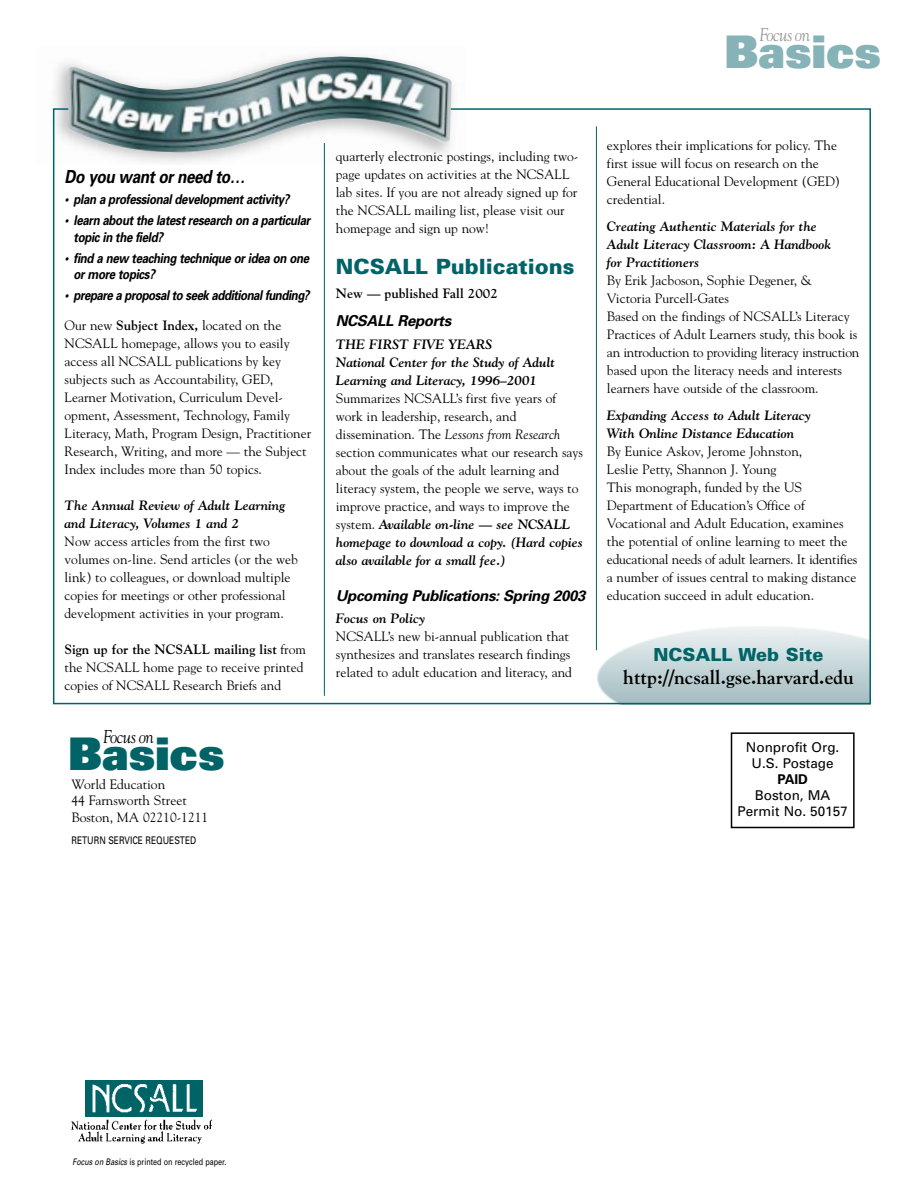
<style>
.page{position:relative;width:918px;height:1188px;background:#fff}
.page>*{position:absolute;margin:0;border:0;box-sizing:border-box;transform-origin:0 0}
.t1{font:900 45px "Univers";color:#86b3b7}
.t2{font:900 45px "Univers";color:#006467}
.t3{font:900 21px "Univers";color:#006467}
.t4{font:700 19.5px "Goudy";color:#000}
.t5{font:italic 18.3px "Goudy";letter-spacing:-.03em;color:#999;scale:.9 1}
.t6{font:italic 18.3px "Goudy";letter-spacing:-.03em;color:#000;scale:.9 1}
.t7{font:italic 700 18px "Univers";color:#000;scale:.85 1}
.t8{font:900 18px "Univers";color:#006467}
.t9{font:italic 700 15px "Univers";color:#000}
.t10{font:13.5px/18px "Goudy";color:#000}
.t11{font:italic 700 13.5px/18px "Goudy";color:#000}
.t12{font:italic 700 13.5px/16.5px "Univers";letter-spacing:-.03em;color:#000;scale:.85 1}
.t13{font:13.5px/16.2px "Univers";color:#000;text-align:center}
.t14{font:700 13.5px "Goudy";color:#000}
.t15{font:700 13.5px "Univers";color:#000}
.t16{font:10.5px "Univers";color:#000;scale:.8 1}
.t17{font:9px "Univers";color:#000;scale:.8 1}
.s1{font-weight:700}
.s2{font-style:italic}
.s3{font-weight:700;font-style:italic}
</style>
<div class="page">
<img style="left:595px;top:617px;width:273px;height:84px">
<hr style="left:324px;top:143px;width:1px;height:553px;background:#006467">
<hr style="left:596px;top:126px;width:1px;height:524px;background:#006467">
<img style="left:86px;top:1081px;width:117px;height:36px">
<img style="left:71px;top:1119px;width:142px;height:25px">
<div style="left:731px;top:732px;width:124px;height:96px;border:2px solid #000"></div>
<img style="left:68px;top:56px;width:384px;height:97px">
<h3 class="t5" style="left:759px;top:27px;width:58px">Focus on</h3>
<h1 class="t1" style="left:724px;top:35px;width:158px">Basics</h1>
<h3 class="t7" style="left:65px;top:170px;width:218px">Do you wantorneed to…</h3>
<p class="t12" style="left:65px;top:192px;width:269px">• plan a professionaldevelopmentactivity?</p>
<p class="t12" style="left:74px;top:213px;width:283px;text-indent:-9px">• learn aboutthe latestresearch on a particular topic in the field?</p>
<p class="t12" style="left:74px;top:251px;width:281px;text-indent:-9px">• find a new teaching technique oridea on one ormore topics?</p>
<p class="t12" style="left:65px;top:288px;width:293px">• prepare a proposalto seek additionalfunding?</p>
<p class="t10" style="left:65px;top:318px;width:248px">Our new <span class="s1">Subject Index,</span> located on the NCSALL homepage, allows you to easily access all NCSALL publications by key subjects such as Accountability, GED, Learner Motivation, Curriculum Devel&shy;opment, Assessment, Technology, Family Literacy, Math, Program Design, Practitioner Research, Writing, and more — the Subject Index includes more than 50 topics.</p>
<p class="t11" style="left:65px;top:498px;width:222px">The Annual Review of Adult Learning and Literacy, Volumes 1 and 2</p>
<p class="t10" style="left:65px;top:534px;width:235px">Now access articles from the first two volumes on-line. Send articles (or the web link) to colleagues, or download multiple copies for meetings or other professional development activities in your program.</p>
<p class="t10" style="left:65px;top:642px;width:243px"><span class="s1">Sign up for the NCSALL mailing list</span> from the NCSALL home page to receive printed copies of NCSALL Research Briefs and</p>
<h3 class="t6" style="left:103px;top:729px;width:58px">Focus on</h3>
<h1 class="t2" style="left:68px;top:738px;width:158px">Basics</h1>
<p class="t10" style="left:71px;top:777px;width:138px;line-height:16.2px">World Education<br>44 Farnsworth Street<br>Boston, MA 02210-1211</p>
<p class="t16" style="left:71px;top:836px;width:158px">RETURN SERVICE REQUESTED</p>
<p class="t10" style="left:336px;top:149px;width:244px">quarterly electronic postings, including two&shy;page updates on activities at the NCSALL lab sites. If you are not already signed up for the NCSALL mailing list, please visit our homepage and sign up now!</p>
<h2 class="t3" style="left:336px;top:258px;width:240px">NCSALL Publications</h2>
<p class="t14" style="left:336px;top:288px;width:164px">New — published Fall 2002</p>
<p class="t9" style="left:336px;top:315px;width:120px">NCSALL Reports</p>
<p class="t11" style="left:336px;top:336px;width:221px">THE FIRST FIVE YEARS<br>National Center for the Study of Adult<br>Learning and Literacy, 1996–2001</p>
<p class="t10" style="left:336px;top:390px;width:249px">Summarizes NCSALL’s first five years of work in leadership, research, and dissemination. The <span class="s2">Lessons from Research </span>section communicates what our research says about the goals of the adult learning and literacy system, the people we serve, ways to improve practice, and ways to improve the system. <span class="s3">Available on-line — see NCSALL homepage to download a copy. (Hard copies also available for a small fee.)</span></p>
<p class="t9" style="left:336px;top:590px;width:254px">Upcoming Publications: Spring 2003</p>
<p class="t11" style="left:336px;top:611px;width:91px">Focus on Policy</p>
<p class="t10" style="left:336px;top:629px;width:238px">NCSALL’s new bi-annual publication that synthesizes and translates research findings related to adult education and literacy, and</p>
<p class="t10" style="left:607px;top:137px;width:235px">explores their implications for policy. The first issue will focus on research on the General Educational Development (GED) credential.</p>
<p class="t11" style="left:607px;top:218px;width:226px">Creating Authentic Materials for the<br>Adult Literacy Classroom: A Handbook for Practitioners</p>
<p class="t10" style="left:607px;top:272px;width:254px">By Erik Jacboson, Sophie Degener, &amp; Victoria Purcell-Gates<br>Based on the findings of NCSALL’s Literacy Practices of Adult Learners study, this book is an introduction to providing literacy instruction based upon the literacy needs and interests learners have outside of the classroom.</p>
<p class="t11" style="left:607px;top:407px;width:205px">Expanding Access to Adult Literacy<br>With Online Distance Education</p>
<p class="t10" style="left:607px;top:443px;width:252px">By Eunice Askov, Jerome Johnston,<br>Leslie Petty, Shannon J. Young<br>This monograph, funded by the US Department of Education’s Office of Vocational and Adult Education, examines the potential of online learning to meet the educational needs of adult learners. It identifies a number of issues central to making distance education succeed in adult education.</p>
<h3 class="t8" style="left:653px;top:648px;width:172px">NCSALL Web Site</h3>
<h3 class="t4" style="left:623px;top:669px;width:232px">http://ncsall.gse.harvard.edu</h3>
<p class="t13" style="left:746px;top:740px;width:95px">Nonprofit Org.<br>U.S. Postage</p>
<p class="t15" style="left:777px;top:774px;width:32px">PAID</p>
<p class="t13" style="left:738px;top:789px;width:112px">Boston, MA<br>Permit No. 50157</p>
<p class="t17" style="left:72px;top:1158px;width:194px"><span class="s2">Focus on Basics</span>is printed on recycled paper.</p>
</div>
